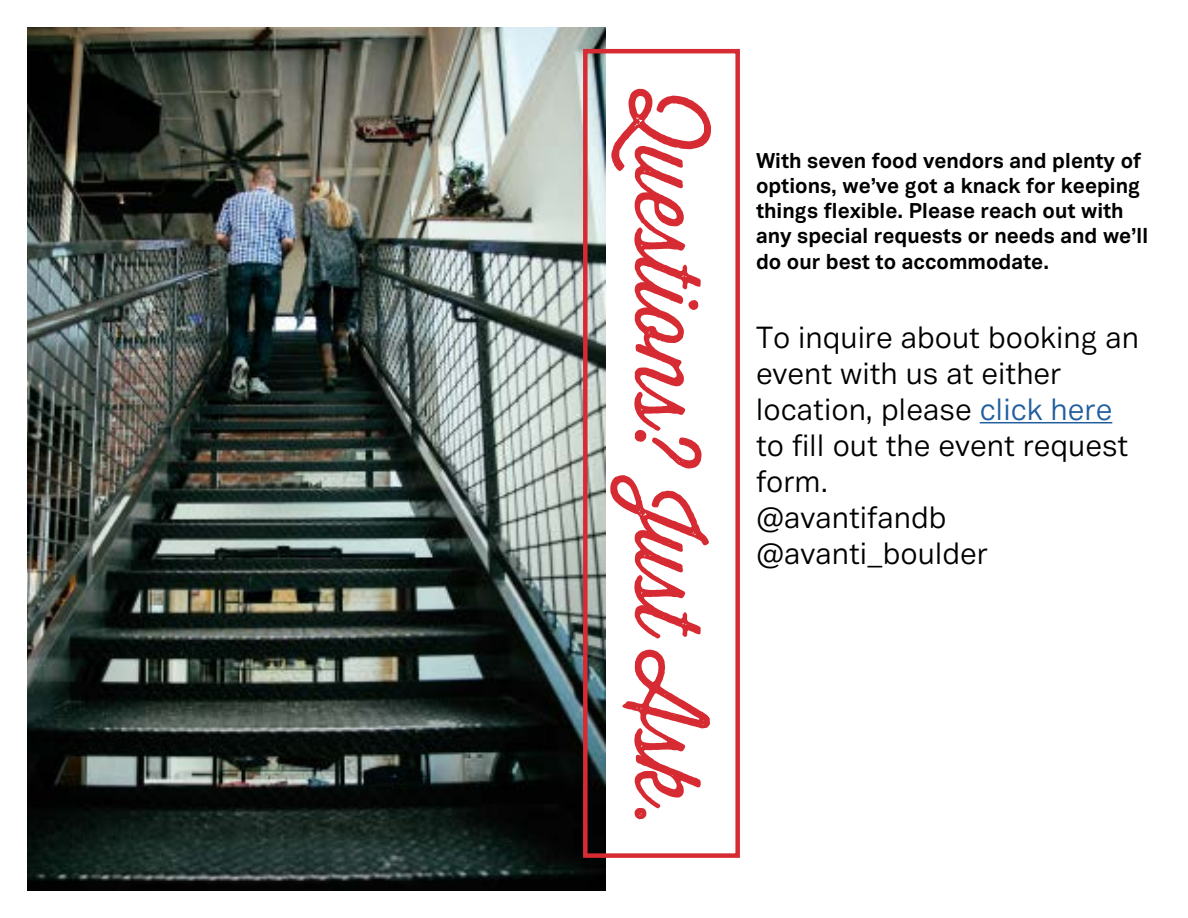
<style>
.page{position:relative;width:1188px;height:918px;background:#fff}
.page>*{position:absolute;margin:0;border:0;box-sizing:border-box;transform-origin:0 0}
.t1{font:90px "Thirsty Rough Lt";color:#d62b33}
.t2{font:30px/36px "Vaud";color:#000}
.t3{font:700 21px/25.2px "Vaud";color:#000}
.s1{color:#215e9e}
</style>
<div class="page">
<img style="left:27px;top:27px;width:578px;height:864px">
<div style="left:583px;top:49px;width:157px;height:809px;border:4px solid #d62b33"></div>
<hr style="left:980px;top:422px;width:132px;height:1px;background:#215e9e">
<h1 class="t1" style="left:732px;top:92px;width:735px;rotate:90deg">Questions? Just Ask.</h1>
<p class="t3" style="left:756px;top:147px;width:394px">With seven food vendors and plenty of options, we’ve got a knack for keeping things flexible. Please reach out with any special requests or needs and we’ll do our best to accommodate.</p>
<h2 class="t2" style="left:756px;top:319px;width:385px">To inquire about booking an event with us at either location, please <span class="s1">click here </span>to fill out the event request form.<br>@avantifandb @avanti_boulder</h2>
</div>
